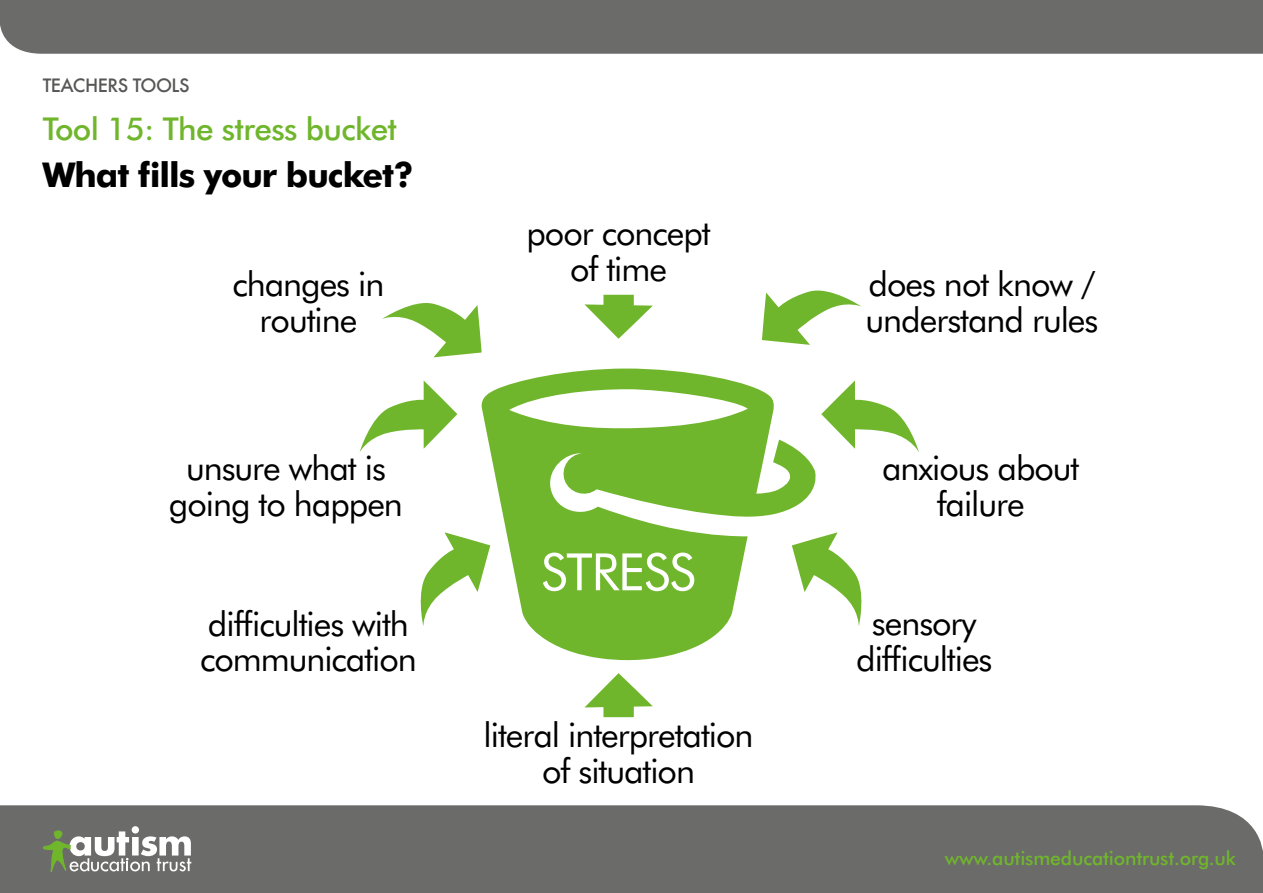
<style>
.page{position:relative;width:1263px;height:893px;background:#fff}
.page>*{position:absolute;margin:0;border:0;box-sizing:border-box;transform-origin:0 0}
.t1{font:51.45px "Futura BT";letter-spacing:-.02em;color:#fff}
.t2{font:34.2px/35.7px "Futura BT";letter-spacing:-.03em;color:#000;text-align:center}
.t3{font:700 34.2px "Futura BT";letter-spacing:-.03em;color:#000}
.t4{font:500 31.5px "Futura BT";letter-spacing:-.02em;color:#70b62c}
.t5{font:500 19.5px "Futura BT";letter-spacing:-.01em;color:#70b62c}
.t6{font:500 18px "Futura";letter-spacing:-.03em;color:#575756}
</style>
<div class="page">
<div style="left:0;top:0;width:1263px;height:54px;background:#6b6b6a"></div>
<div style="left:0;top:805px;width:1263px;height:88px;background:#6b6b6a"></div>
<svg style="left:42px;top:826px;width:149px;height:46px"></svg>
<svg style="left:481px;top:368px;width:335px;height:293px;fill:#70b62c"></svg>
<svg style="left:382px;top:303px;width:100px;height:54px"></svg>
<svg style="left:762px;top:290px;width:99px;height:55px"></svg>
<svg style="left:792px;top:532px;width:70px;height:94px"></svg>
<svg style="left:420px;top:532px;width:70px;height:94px"></svg>
<svg style="left:360px;top:380px;width:97px;height:72px"></svg>
<svg style="left:821px;top:380px;width:98px;height:72px"></svg>
<svg style="left:584px;top:673px;width:69px;height:44px"></svg>
<svg style="left:584px;top:295px;width:69px;height:44px"></svg>
<p class="t6" style="left:43px;top:73px;width:148px">TEACHERS TOOLS</p>
<p class="t4" style="left:43px;top:110px;width:356px">Tool 15: The stress bucket</p>
<p class="t3" style="left:42px;top:154px;width:373px">What fills your bucket?</p>
<p class="t2" style="left:232px;top:266px;width:153px">changes in routine</p>
<p class="t2" style="left:169px;top:450px;width:236px">unsure what is going to happen</p>
<p class="t2" style="left:200px;top:605px;width:218px;text-align:left">difficulties with communication</p>
<p class="t2" style="left:526px;top:215px;width:186px">poor concept of time</p>
<h1 class="t1" style="left:541px;top:541px;width:156px">STRESS</h1>
<p class="t2" style="left:484px;top:717px;width:271px">literal interpretation of situation</p>
<p class="t2" style="left:866px;top:266px;width:234px;text-align:left">does not know / understand rules</p>
<p class="t2" style="left:882px;top:450px;width:199px">anxious about failure</p>
<p class="t2" style="left:856px;top:605px;width:138px">sensory difficulties</p>
<p class="t5" style="left:945px;top:847px;width:293px">www.autismeducationtrust.org.uk</p>
</div>
